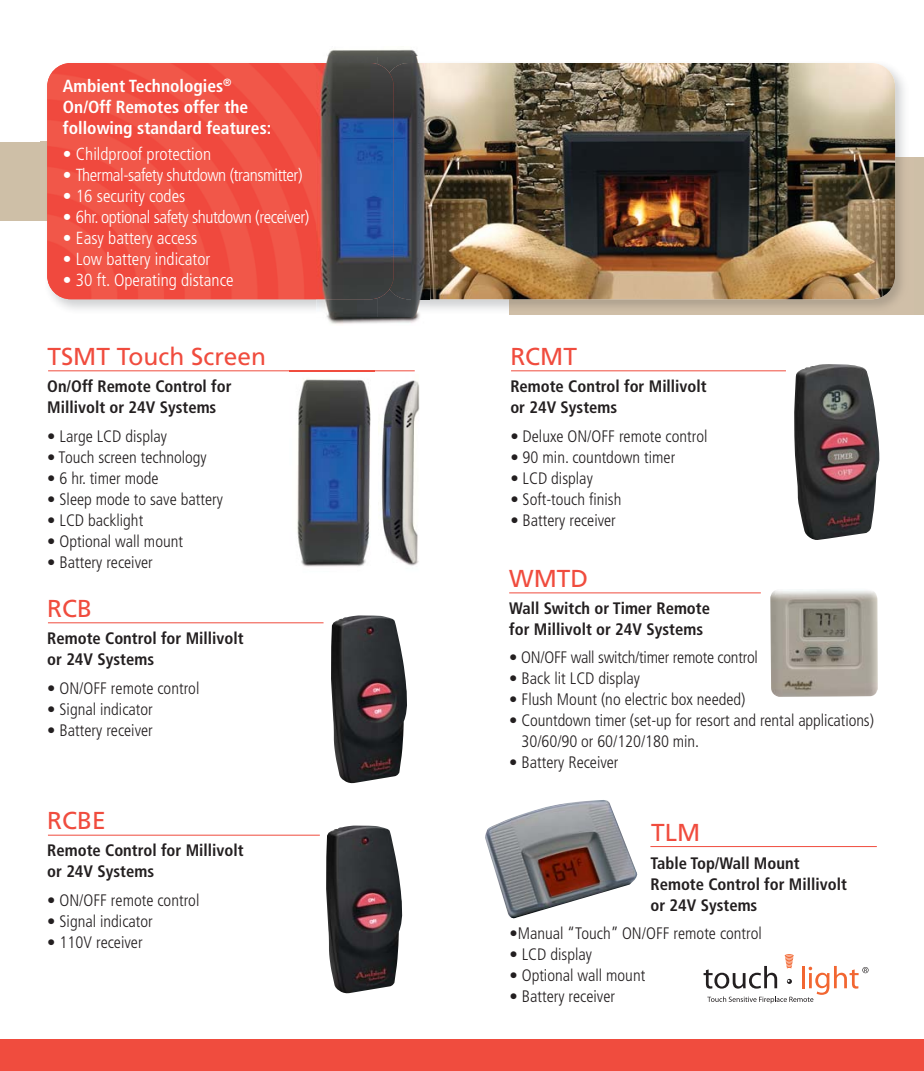
<style>
.page{position:relative;width:924px;height:1071px;background:#fff}
.page>*{position:absolute;margin:0;border:0;box-sizing:border-box;transform-origin:0 0}
.t1{font:24.5px "Frutiger LT Std";color:#f04c3e}
.t2{font:300 condensed 17.5px "Frutiger LT Std";color:#fff}
.t3{font:300 condensed 17.5px "Frutiger LT Std";letter-spacing:-.025em;color:#fff}
.t4{font:700 condensed 17.5px/21px "Frutiger LT Std";color:#fff}
.t5{font:300 condensed 16.62px/21px "Frutiger LT Std";color:#231f20}
.t6{font:700 condensed 16.62px/21px "Frutiger LT Std";color:#231f20}
</style>
<div class="page">
<div style="left:0;top:142px;width:462px;height:78px;background:#cebfa7"></div>
<div style="left:509px;top:158px;width:415px;height:157px;background:#cebfa7"></div>
<img style="left:385px;top:56px;width:528px;height:261px">
<img style="left:509px;top:158px;width:404px;height:157px">
<img style="left:385px;top:63px;width:510px;height:236px;border-radius:24px">
<img style="left:40px;top:63px;width:276px;height:247px">
<img style="left:47px;top:63px;width:347px;height:236px;border-radius:24px">
<svg style="left:704px;top:954px;width:165px;height:49px"></svg>
<hr style="left:650px;top:846px;width:227px;height:1px;background:#f04c3e">
<hr style="left:48px;top:835px;width:272px;height:1px;background:#f04c3e">
<img style="left:327px;top:317px;width:93px;height:7px">
<img style="left:327px;top:49px;width:91px;height:7px">
<img style="left:411px;top:56px;width:19px;height:261px">
<img style="left:316px;top:298px;width:62px;height:19px">
<img style="left:316px;top:56px;width:62px;height:8px">
<img style="left:394px;top:63px;width:17px;height:236px">
<img style="left:370px;top:63px;width:24px;height:236px">
<img style="left:485px;top:800px;width:153px;height:119px">
<img style="left:326px;top:825px;width:76px;height:169px">
<hr style="left:511px;top:370px;width:275px;height:1px;background:#f04c3e">
<img style="left:794px;top:364px;width:85px;height:176px">
<div style="left:0;top:1040px;width:924px;height:31px;background:#f04c3e"></div>
<hr style="left:48px;top:622px;width:276px;height:1px;background:#f04c3e">
<img style="left:331px;top:615px;width:76px;height:168px">
<hr style="left:509px;top:592px;width:252px;height:1px;background:#f04c3e">
<img style="left:770px;top:590px;width:108px;height:107px">
<hr style="left:48px;top:370px;width:367px;height:1px;background:#f04c3e">
<img style="left:289px;top:371px;width:85px;height:196px">
<img style="left:381px;top:380px;width:39px;height:186px">
<p class="t4" style="left:63px;top:76px;width:210px">Ambient Technologies<sup>®<br></sup>On/Off Remotes offer the following standard features:</p>
<p class="t2" style="left:63px;top:147px;width:150px">• Childproof protection</p>
<p class="t3" style="left:63px;top:168px;width:241px">• Thermal-safety shutdown (transmitter)</p>
<p class="t2" style="left:63px;top:189px;width:124px">• 16 security codes</p>
<p class="t3" style="left:63px;top:210px;width:248px">• 6hr. optional safety shutdown (receiver)</p>
<p class="t2" style="left:63px;top:231px;width:136px">• Easy battery access</p>
<p class="t2" style="left:63px;top:252px;width:149px">• Low battery indicator</p>
<p class="t2" style="left:63px;top:273px;width:172px">• 30 ft. Operating distance</p>
<h1 class="t1" style="left:47px;top:342px;width:220px">TSMT Touch Screen</h1>
<p class="t6" style="left:47px;top:376px;width:186px">On/Off Remote Control for<br>Millivolt or 24V Systems</p>
<p class="t5" style="left:47px;top:427px;width:121px">• Large LCD display</p>
<p class="t5" style="left:47px;top:448px;width:161px">• Touch screen technology</p>
<p class="t5" style="left:47px;top:469px;width:113px">• 6 hr. timer mode</p>
<p class="t5" style="left:47px;top:490px;width:177px">• Sleep mode to save battery</p>
<p class="t5" style="left:47px;top:511px;width:98px">• LCD backlight</p>
<p class="t5" style="left:47px;top:532px;width:137px">• Optional wall mount</p>
<p class="t5" style="left:47px;top:553px;width:107px">• Battery receiver</p>
<h1 class="t1" style="left:47px;top:594px;width:46px">RCB</h1>
<p class="t6" style="left:47px;top:628px;width:198px">Remote Control for Millivolt or 24V Systems</p>
<p class="t5" style="left:47px;top:679px;width:154px">• ON/OFF remote control</p>
<p class="t5" style="left:47px;top:700px;width:107px">• Signal indicator</p>
<p class="t5" style="left:47px;top:721px;width:107px">• Battery receiver</p>
<h1 class="t1" style="left:47px;top:806px;width:60px">RCBE</h1>
<p class="t6" style="left:47px;top:841px;width:198px">Remote Control for Millivolt or 24V Systems</p>
<p class="t5" style="left:47px;top:891px;width:154px">• ON/OFF remote control</p>
<p class="t5" style="left:47px;top:912px;width:107px">• Signal indicator</p>
<p class="t5" style="left:47px;top:933px;width:97px">• 110V receiver</p>
<h1 class="t1" style="left:510px;top:342px;width:68px">RCMT</h1>
<p class="t6" style="left:510px;top:376px;width:198px">Remote Control for Millivolt or 24V Systems</p>
<p class="t5" style="left:510px;top:427px;width:199px">• Deluxe ON/OFF remote control</p>
<p class="t5" style="left:510px;top:448px;width:166px">• 90 min. countdown timer</p>
<p class="t5" style="left:510px;top:469px;width:84px">• LCD display</p>
<p class="t5" style="left:510px;top:490px;width:113px">• Soft-touch finish</p>
<p class="t5" style="left:510px;top:511px;width:107px">• Battery receiver</p>
<h1 class="t1" style="left:509px;top:564px;width:80px">WMTD</h1>
<p class="t6" style="left:509px;top:598px;width:202px">Wall Switch or Timer Remote for Millivolt or 24V Systems</p>
<p class="t5" style="left:509px;top:649px;width:250px">• ON/OFF wall switch/timer remote control</p>
<p class="t5" style="left:509px;top:670px;width:132px">• Back lit LCD display</p>
<p class="t5" style="left:509px;top:691px;width:238px">• Flush Mount (no electric box needed)</p>
<p class="t5" style="left:522px;top:712px;width:354px;text-indent:-12px">• Countdown timer (set-up for resort and rental applications)<br>30/60/90 or 60/120/180 min.</p>
<p class="t5" style="left:509px;top:754px;width:111px">• Battery Receiver</p>
<h1 class="t1" style="left:651px;top:818px;width:50px">TLM</h1>
<p class="t6" style="left:650px;top:853px;width:198px">Table Top/Wall Mount<br>Remote Control for Millivolt or 24V Systems</p>
<p class="t5" style="left:509px;top:925px;width:254px">•Manual “Touch” ON/OFF remote control</p>
<p class="t5" style="left:509px;top:946px;width:84px">• LCD display</p>
<p class="t5" style="left:509px;top:967px;width:137px">• Optional wall mount</p>
<p class="t5" style="left:509px;top:988px;width:107px">• Battery receiver</p>
</div>
